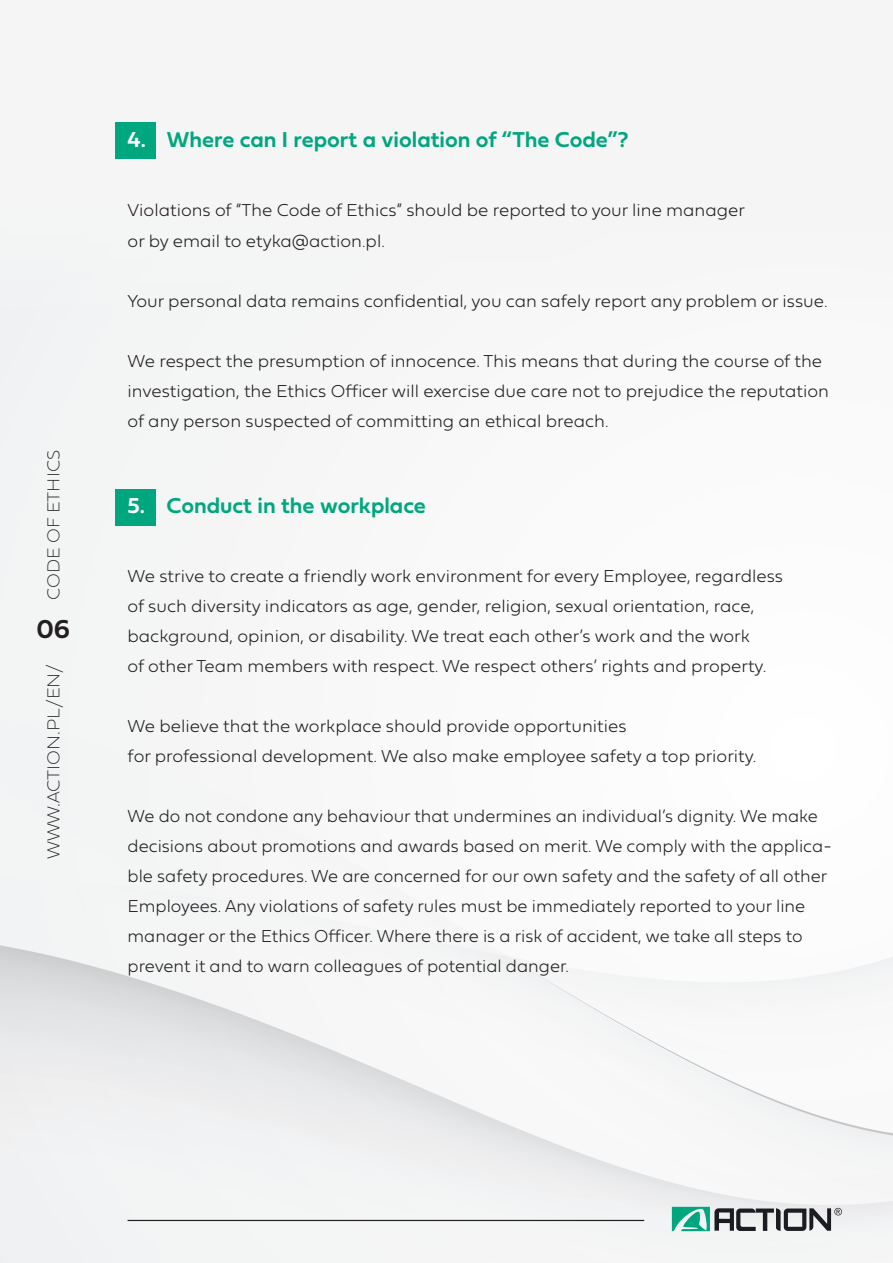
<style>
.page{position:relative;width:893px;height:1263px;background:#fff}
.page>*{position:absolute;margin:0;border:0;box-sizing:border-box;transform-origin:0 0}
.t1{font:27px "Fieldwork Geo Demibold";color:#231f20}
.t2{font:22.5px "Fieldwork Geo Demibold";color:#00a77e}
.t3{font:100 18px/30px "Fieldwork Geo";color:#231f20}
.t4{font:18px "Fieldwork Hum Hair";color:#231f20}
.s1{color:#fff}
</style>
<div class="page">
<div style="left:0;top:122px;width:893px;height:1141px;background:#f6f6f7"></div>
<hr style="left:128px;top:1220px;width:516px;height:1px;background:#231f20">
<svg style="left:672px;top:1207px;width:170px;height:25px"></svg>
<div style="left:115px;top:123px;width:40px;height:36px;background:#00a77e"></div>
<div style="left:115px;top:489px;width:40px;height:36px;background:#00a77e"></div>
<p class="t4" style="left:39px;top:600px;width:151px;rotate:-90deg">CODE OF ETHICS</p>
<p class="t1" style="left:36px;top:608px;width:35px">06</p>
<p class="t4" style="left:39px;top:859px;width:197px;rotate:-90deg">WWW.ACTION.PL/EN/</p>
<p class="t2" style="left:128px;top:122px;width:502px"><span class="s1">4.</span> Where can I report a violation of “The Code”?</p>
<p class="t3" style="left:128px;top:194px;width:619px">Violations of “The Code of Ethics” should be reported to your line manager or by email to etyka@action.pl.</p>
<p class="t3" style="left:128px;top:284px;width:702px">Your personal data remains confidential, you can safely report any problem or issue.</p>
<p class="t3" style="left:128px;top:344px;width:703px">We respect the presumption of innocence. This means that during the course of the investigation, the Ethics Officer will exercise due care not to prejudice the reputation of any person suspected of committing an ethical breach.</p>
<p class="t2" style="left:128px;top:488px;width:300px"><span class="s1">5.</span> Conduct in the workplace</p>
<p class="t3" style="left:128px;top:560px;width:657px">We strive to create a friendly work environment for every Employee, regardless of such diversity indicators as age, gender, religion, sexual orientation, race, background, opinion, or disability. We treat each other’s work and the work<br>of other Team members with respect. We respect others’ rights and property.</p>
<p class="t3" style="left:128px;top:710px;width:630px">We believe that the workplace should provide opportunities<br>for professional development. We also make employee safety a top priority.</p>
<p class="t3" style="left:128px;top:800px;width:706px">We do not condone any behaviour that undermines an individual’s dignity. We make decisions about promotions and awards based on merit. We comply with the applica&shy;ble safety procedures. We are concerned for our own safety and the safety of all other Employees. Any violations of safety rules must be immediately reported to your line manager or the Ethics Officer. Where there is a risk of accident, we take all steps to prevent it and to warn colleagues of potential danger.</p>
</div>
